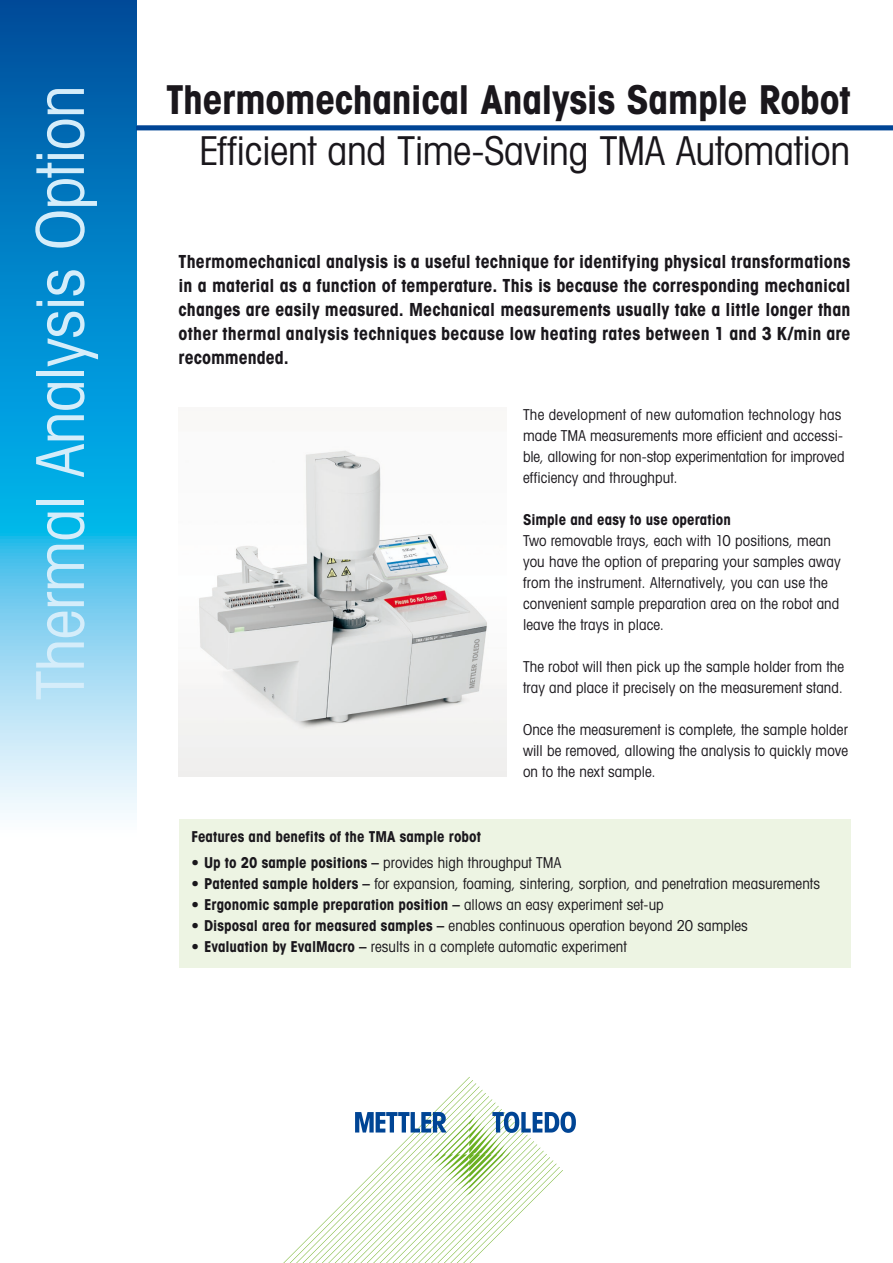
<style>
.page{position:relative;width:893px;height:1263px;background:#fff}
.page>*{position:absolute;margin:0;border:0;box-sizing:border-box;transform-origin:0 0}
.t1{font:66px "Avant Gardefor MT Bk";letter-spacing:-.015em;color:#d5edfa}
.E_Headline_book_28_35pt{font:39.75px "Avant Gardefor MT Bk";letter-spacing:-.01em;color:#1a171c}
.E_Headline_book_28_35pt-2{font:39.75px "Avant Gardefor MT Bd";letter-spacing:-.01em;color:#1a171c}
.E_Lead_text_12_16_Bold{font:18px/24px "Avant Gardefor MT Bd";letter-spacing:.015em;color:#1a171c;text-align:justify}
.E_Running_Text_book_10_14pt{font:15px/21px "Avant Gardefor MT Bk";letter-spacing:.005em;color:#1a171c}
.Running_Text_10_14{font:15px "Avant Gardefor MT Bd";letter-spacing:.005em;color:#1a171c}
.E_Running_Text_book_10_14pt-2{font:15px "Avant Gardefor MT Bd";letter-spacing:.005em;color:#1a171c}
.s1{font-family:"Avant Gardefor MT Bd"}
.s2{font-family:"Avant Gardefor MT Bk"}
</style>
<div class="page">
<div style="left:0;top:125px;width:893px;height:5px;background:#4b7bb4"></div>
<svg style="left:0;top:0;width:136px;height:813px;background:#36a1d6"></svg>
<svg style="left:283px;top:1077px;width:293px;height:186px"></svg>
<hr style="left:136px;top:126px;width:757px;height:4px;background:#004595">
<img style="left:179px;top:450px;width:327px;height:327px">
<div style="left:179px;top:819px;width:671px;height:148px;background:#edf4e3"></div>
<p class="t1" style="left:19px;top:700px;width:616px;rotate:-90deg">Thermal Analysis Option</p>
<p class="E_Headline_book_28_35pt-2" style="left:166px;top:74px;width:686px">Thermomechanical Analysis Sample Robot</p>
<p class="E_Headline_book_28_35pt" style="left:199px;top:126px;width:653px">Efficient and Time-Saving TMA Automation</p>
<p class="E_Lead_text_12_16_Bold" style="left:179px;top:249px;width:673px">Thermomechanical analysis is a useful technique for identifying physical transformations in a material as a function of temperature. This is because the corresponding mechanical changes are easily measured. Mechanical measurements usually take a little longer than other thermal analysis techniques because low heating rates between 1 and 3 K/min are recommended.</p>
<p class="E_Running_Text_book_10_14pt" style="left:523px;top:403px;width:323px">The development of new automation technology has made TMA measurements more efficient and accessi&shy;ble, allowing for non-stop experimentation for improved efficiency and throughput.</p>
<p class="E_Running_Text_book_10_14pt-2" style="left:523px;top:510px;width:209px">Simple and easy to use operation</p>
<p class="E_Running_Text_book_10_14pt" style="left:523px;top:529px;width:319px">Two removable trays, each with 10 positions, mean you have the option of preparing your samples away from the instrument. Alternatively, you can use the convenient sample preparation area on the robot and leave the trays in place.</p>
<p class="E_Running_Text_book_10_14pt" style="left:523px;top:655px;width:323px">The robot will then pick up the sample holder from the tray and place it precisely on the measurement stand.</p>
<p class="E_Running_Text_book_10_14pt" style="left:523px;top:718px;width:326px;text-align:justify">Once the measurement is complete, the sample holder will be removed, allowing the analysis to quickly move on to the next sample.</p>
<p class="Running_Text_10_14" style="left:191px;top:827px;width:291px">Features and benefits of the TMA sample robot</p>
<p class="E_Running_Text_book_10_14pt" style="left:191px;top:851px;width:371px"><span class="s1">• Up to 20 sample positions –</span> provides high throughput TMA</p>
<p class="E_Running_Text_book_10_14pt" style="left:191px;top:872px;width:630px"><span class="s1">• Patented sample holders –</span> for expansion, foaming, sintering, sorption, and penetration measurements</p>
<p class="Running_Text_10_14" style="left:191px;top:894px;width:474px">• Ergonomic sample preparation position – <span class="s2">allows an easy experiment set-up</span></p>
<p class="E_Running_Text_book_10_14pt" style="left:191px;top:914px;width:558px"><span class="s1">• Disposal area for measured samples –</span> enables continuous operation beyond 20 samples</p>
<p class="E_Running_Text_book_10_14pt" style="left:191px;top:935px;width:437px"><span class="s1">• Evaluation by EvalMacro –</span> results in a complete automatic experiment</p>
</div>
